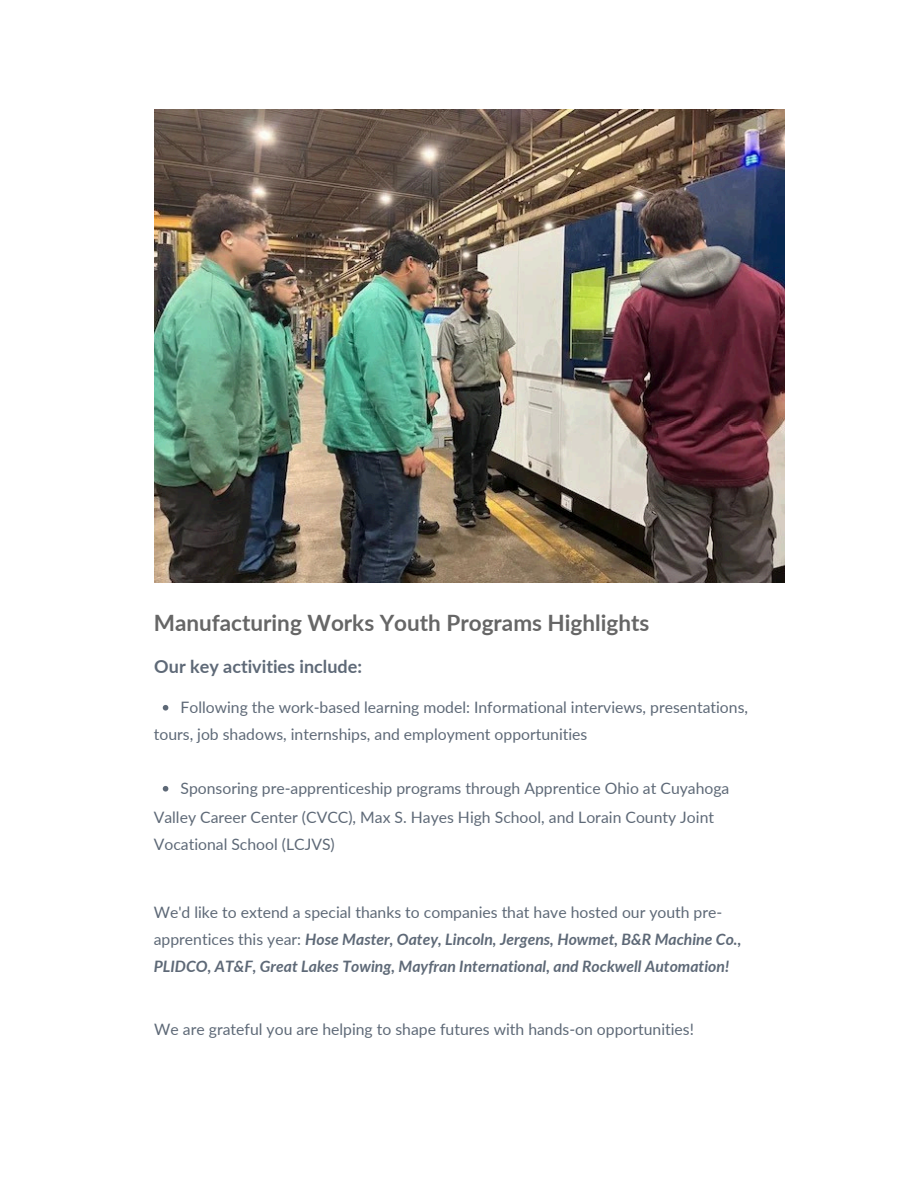
<style>
.page{position:relative;width:918px;height:1188px;background:#fff}
.page>*{position:absolute;margin:0;border:0;box-sizing:border-box;transform-origin:0 0}
.t1{font:700 22.5px "Lato";color:#666}
.t2{font:700 18px "Lato";color:#5e6977}
.t3{font:15.75px "Lato";color:#5e6977}
.t4{font:italic 700 15.75px "Lato";color:#5e6977}
.s1{font-weight:400;font-style:normal}
</style>
<div class="page">
<img style="left:154px;top:110px;width:630px;height:472px">
<svg style="left:163px;top:705px;width:5px;height:6px"></svg>
<svg style="left:163px;top:786px;width:5px;height:6px"></svg>
<h1 class="t1" style="left:154px;top:609px;width:497px">Manufacturing Works Youth Programs Highlights</h1>
<h2 class="t2" style="left:154px;top:655px;width:209px">Our key activities include:</h2>
<p class="t3" style="left:181px;top:697px;width:569px">Following the work-based learning model: Informational interviews, presentations,</p>
<p class="t3" style="left:154px;top:724px;width:435px">tours, job shadows, internships, and employment opportunities</p>
<p class="t3" style="left:181px;top:778px;width:550px">Sponsoring pre-apprenticeship programs through Apprentice Ohio at Cuyahoga</p>
<p class="t3" style="left:154px;top:808px;width:562px">Valley Career Center (CVCC), Max S. Hayes High School, and Lorain County Joint</p>
<p class="t3" style="left:154px;top:835px;width:183px">Vocational School (LCJVS)</p>
<p class="t3" style="left:154px;top:902px;width:570px">We'd like to extend a special thanks to companies that have hosted our youth pre-</p>
<p class="t4" style="left:154px;top:929px;width:589px"><span class="s1">apprentices this year:</span> Hose Master, Oatey, Lincoln, Jergens, Howmet, B&amp;R Machine Co.,</p>
<p class="t4" style="left:154px;top:956px;width:577px">PLIDCO, AT&amp;F, Great Lakes Towing, Mayfran International, and Rockwell Automation!</p>
<p class="t3" style="left:154px;top:1020px;width:541px">We are grateful you are helping to shape futures with hands-on opportunities!</p>
</div>
